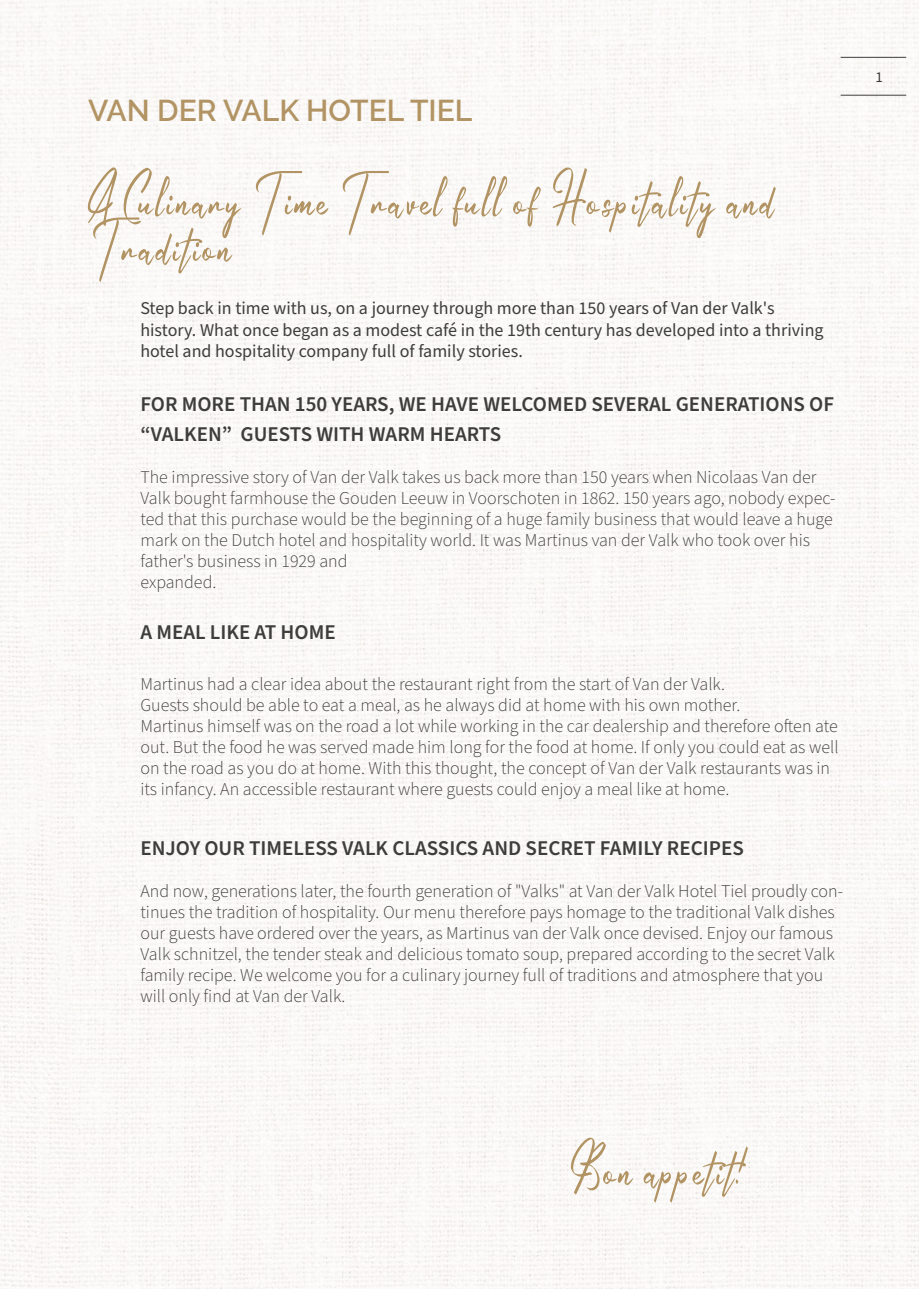
<style>
.page{position:relative;width:919px;height:1289px;background:#fff}
.page>*{position:absolute;margin:0;border:0;box-sizing:border-box;transform-origin:0 0}
.t1{font:60px/46.5px "Autumn Field";letter-spacing:.05em;color:#b29464}
.t2{font:600 30px "Raleway";color:#b29464}
.t3{font:600 21px/30px "Source Sans Pro";color:#3d3d3c}
.t4{font:300 18px/21px "Source Sans Pro";color:#3d3d3c}
.t5{font:18px/21.6px "Source Sans Pro";color:#3d3d3c}
.t6{font:15px "Source Sans Pro";color:#3d3d3c}
</style>
<div class="page">
<img style="left:0;top:0;width:918px;height:1288px">
<hr style="left:840px;top:57px;width:66px;height:1px;background:#3d3d3c">
<hr style="left:840px;top:95px;width:66px;height:1px;background:#3d3d3c">
<h2 class="t2" style="left:88px;top:93px;width:386px">VAN DER VALK HOTEL TIEL</h2>
<h1 class="t1" style="left:88px;top:175px;width:685px">A Culinary Time Travel full of Hospitality and<br>Tradition</h1>
<p class="t5" style="left:140px;top:298px;width:684px">Step back in time with us, on a journey through more than 150 years of Van der Valk's history. What once began as a modest café in the 19th century has developed into a thriving hotel and hospitality company full of family stories.</p>
<p class="t3" style="left:140px;top:390px;width:695px">FOR MORE THAN 150 YEARS, WE HAVE WELCOMED SEVERAL GENERATIONS OF “VALKEN” GUESTS WITH WARM HEARTS</p>
<p class="t4" style="left:140px;top:467px;width:696px">The impressive story of Van der Valk takes us back more than 150 years when Nicolaas Van der Valk bought farmhouse the Gouden Leeuw in Voorschoten in 1862. 150 years ago, nobody expec&shy;ted that this purchase would be the beginning of a huge family business that would leave a huge mark on the Dutch hotel and hospitality world. It was Martinus van der Valk who took over his father's business in 1929 and<br>expanded.</p>
<p class="t3" style="left:140px;top:618px;width:197px">A MEAL LIKE AT HOME</p>
<p class="t4" style="left:140px;top:674px;width:699px">Martinus had a clear idea about the restaurant right from the start of Van der Valk.<br>Guests should be able to eat a meal, as he always did at home with his own mother.<br>Martinus himself was on the road a lot while working in the car dealership and therefore often ate out. But the food he was served made him long for the food at home. If only you could eat as well on the road as you do at home. With this thought, the concept of Van der Valk restaurants was in its infancy. An accessible restaurant where guests could enjoy a meal like at home.</p>
<p class="t3" style="left:140px;top:834px;width:605px">ENJOY OUR TIMELESS VALK CLASSICS AND SECRET FAMILY RECIPES</p>
<p class="t4" style="left:140px;top:881px;width:704px">And now, generations later, the fourth generation of "Valks" at Van der Valk Hotel Tiel proudly con&shy;tinues the tradition of hospitality. Our menu therefore pays homage to the traditional Valk dishes our guests have ordered over the years, as Martinus van der Valk once devised. Enjoy our famous Valk schnitzel, the tender steak and delicious tomato soup, prepared according to the secret Valk family recipe. We welcome you for a culinary journey full of traditions and atmosphere that you will only find at Van der Valk.</p>
<p class="t6" style="left:875px;top:67px;width:9px">1</p>
<h1 class="t1" style="left:568px;top:1145px;width:175px">Bon appetit!</h1>
</div>
